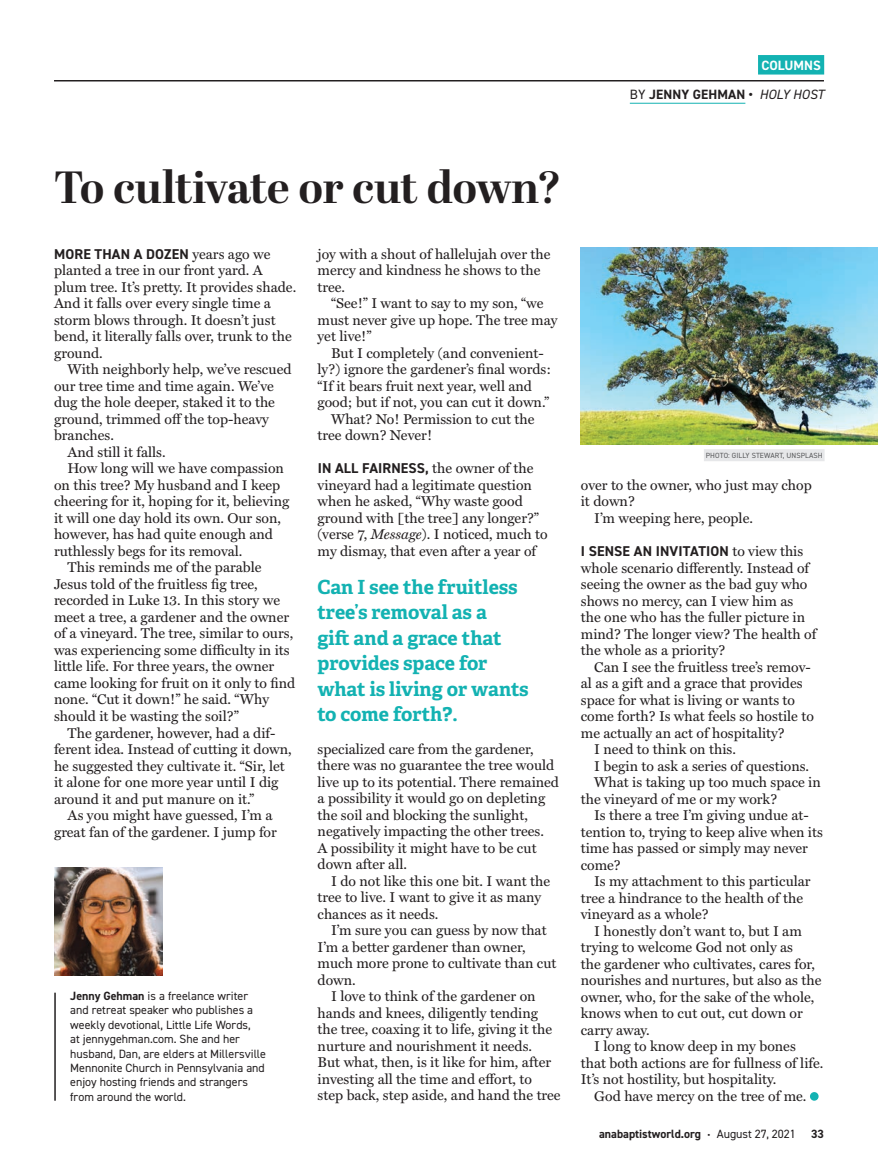
<style>
.page{position:relative;width:878px;height:1175px;background:#fff}
.page>*{position:absolute;margin:0;border:0;box-sizing:border-box;transform-origin:0 0}
.t1{font:700 45px "Abril Display";letter-spacing:-.01em;color:#231f20}
.t2{font:700 19.5px/25.5px "Adelle";letter-spacing:-.005em;color:#13b2b2}
.t3{font:14.25px/16.5px "Miller Text";color:#231f20}
.t4{font:700 13.5px "DIN2014";letter-spacing:.01em;color:#231f20}
.t5{font:700 13.5px "DIN2014";color:#fff}
.t6{font:12px/14.4px "DIN2014";color:#231f20}
.t7{font:700 12px "DIN2014";color:#231f20}
.t8{font:7.5px "DIN2014";letter-spacing:.01em;color:#57585a}
.s1{font-weight:400}
.s2{font-weight:400;font-style:italic}
.s3{font-family:"DIN2014";font-weight:700}
.s4{font-weight:700}
.s5{font-style:italic}
</style>
<div class="page">
<img style="left:580px;top:248px;width:298px;height:196px">
<hr style="left:629px;top:103px;width:116px;height:1px;background:#13b2b2">
<div style="left:758px;top:55px;width:66px;height:20px;background:#13b2b2"></div>
<div style="left:809px;top:1092px;width:9px;height:8px;background:#13b2b2;border-radius:50%"></div>
<hr style="left:54px;top:80px;width:770px;height:1px;background:#231f20">
<hr style="left:54px;top:992px;width:2px;height:108px;background:#231f20">
<img style="left:54px;top:867px;width:108px;height:108px">
<div style="left:704px;top:449px;width:120px;height:12px;background:#e6e7e9"></div>
<p class="t5" style="left:761px;top:56px;width:61px">COLUMNS</p>
<p class="t4" style="left:629px;top:85px;width:196px"><span class="s1">BY</span> JENNY GEHMAN • <span class="s2">HOLY HOST</span></p>
<p class="t1" style="left:54px;top:156px;width:509px">To cultivate or cut down?</p>
<p class="t3" style="left:54px;top:245px;width:244px"><span class="s3">MORE THAN A DOZEN</span> years ago we planted a tree in our front yard. A plum tree. It’s pretty. It provides shade.<br>And it falls over every single time a storm blows through. It doesn’t just bend, it literally falls over, trunk to the ground.</p>
<p class="t3" style="left:54px;top:360px;width:239px;text-indent:13px">With neighborly help, we’ve rescued our tree time and time again. We’ve dug the hole deeper, staked it to the ground, trimmed off the top-heavy branches.</p>
<p class="t3" style="left:67px;top:443px;width:100px">And still it falls.</p>
<p class="t3" style="left:54px;top:459px;width:237px;text-indent:13px">How long will we have compassion on this tree? My husband and I keep cheering for it, hoping for it, believing it will one day hold its own. Our son, however, has had quite enough and ruthlessly begs for its removal.</p>
<p class="t3" style="left:54px;top:558px;width:243px;text-indent:13px">This reminds me of the parable Jesus told of the fruitless fig tree, recorded in Luke 13. In this story we meet a tree, a gardener and the owner of a vineyard. The tree, similar to ours, was experiencing some difficulty in its little life. For three years, the owner came looking for fruit on it only to find none. “Cut it down!” he said. “Why should it be wasting the soil?”</p>
<p class="t3" style="left:54px;top:723px;width:239px;text-indent:13px">The gardener, however, had a dif&shy;ferent idea. Instead of cutting it down, he suggested they cultivate it. “Sir, let it alone for one more year until I dig around it and put manure on it.”</p>
<p class="t3" style="left:54px;top:806px;width:224px;text-indent:13px">As you might have guessed, I’m a great fan of the gardener. I jump for</p>
<p class="t6" style="left:70px;top:988px;width:197px"><span class="s4">Jenny Gehman</span> is a freelance writer and retreat speaker who publishes a weekly devotional, Little Life Words,<br>at jennygehman.com. She and her husband, Dan, are elders at Millersville Mennonite Church in Pennsylvania and enjoy hosting friends and strangers from around the world.</p>
<p class="t3" style="left:317px;top:244px;width:234px">joy with a shout of hallelujah over the mercy and kindness he shows to the tree.</p>
<p class="t3" style="left:317px;top:294px;width:241px;text-indent:13px">“See!” I want to say to my son, “we must never give up hope. The tree may yet live!”</p>
<p class="t3" style="left:317px;top:343px;width:235px;text-indent:13px">But I completely (and convenient&shy;ly?) ignore the gardener’s final words: “If it bears fruit next year, well and good; but if not, you can cut it down.”</p>
<p class="t3" style="left:317px;top:409px;width:218px;text-indent:13px">What? No! Permission to cut the tree down? Never!</p>
<p class="t3" style="left:317px;top:459px;width:231px"><span class="s3">IN ALL FAIRNESS,</span> the owner of the vineyard had a legitimate question when he asked, “Why waste good ground with [the tree] any longer?” (verse 7, <span class="s5">Message</span>). I noticed, much to my dismay, that even after a year of</p>
<p class="t2" style="left:317px;top:574px;width:213px">Can I see the fruitless tree’s removal as a<br>gift and a grace that provides space for what is living or wants to come forth?.</p>
<p class="t3" style="left:317px;top:739px;width:243px">specialized care from the gardener, there was no guarantee the tree would live up to its potential. There remained a possibility it would go on depleting the soil and blocking the sunlight, negatively impacting the other trees.<br>A possibility it might have to be cut down after all.</p>
<p class="t3" style="left:317px;top:871px;width:234px;text-indent:13px">I do not like this one bit. I want the tree to live. I want to give it as many chances as it needs.</p>
<p class="t3" style="left:317px;top:921px;width:240px;text-indent:13px">I’m sure you can guess by now that<br>I’m a better gardener than owner, much more prone to cultivate than cut down.</p>
<p class="t3" style="left:317px;top:987px;width:244px;text-indent:13px">I love to think of the gardener on hands and knees, diligently tending the tree, coaxing it to life, giving it the nurture and nourishment it needs.<br>But what, then, is it like for him, after investing all the time and effort, to step back, step aside, and hand the tree</p>
<p class="t8" style="left:705px;top:451px;width:118px">PHOTO: GILLY STEWART, UNSPLASH</p>
<p class="t3" style="left:580px;top:476px;width:232px">over to the owner, who just may chop it down?</p>
<p class="t3" style="left:594px;top:509px;width:160px">I’m weeping here, people.</p>
<p class="t3" style="left:580px;top:542px;width:237px"><span class="s3">I SENSE AN INVITATION</span> to view this whole scenario differently. Instead of seeing the owner as the bad guy who shows no mercy, can I view him as the one who has the fuller picture in mind? The longer view? The health of the whole as a priority?</p>
<p class="t3" style="left:580px;top:657px;width:234px;text-indent:13px">Can I see the fruitless tree’s remov&shy;al as a gift and a grace that provides space for what is living or wants to come forth? Is what feels so hostile to me actually an act of hospitality?</p>
<p class="t3" style="left:594px;top:740px;width:143px">I need to think on this.</p>
<p class="t3" style="left:594px;top:756px;width:216px">I begin to ask a series of questions.</p>
<p class="t3" style="left:580px;top:773px;width:241px;text-indent:13px">What is taking up too much space in the vineyard of me or my work?</p>
<p class="t3" style="left:580px;top:806px;width:243px;text-indent:13px">Is there a tree I’m giving undue at&shy;tention to, trying to keep alive when its time has passed or simply may never come?</p>
<p class="t3" style="left:580px;top:872px;width:231px;text-indent:13px">Is my attachment to this particular tree a hindrance to the health of the vineyard as a whole?</p>
<p class="t3" style="left:580px;top:921px;width:242px;text-indent:13px">I honestly don’t want to, but I am trying to welcome God not only as<br>the gardener who cultivates, cares for, nourishes and nurtures, but also as the owner, who, for the sake of the whole, knows when to cut out, cut down or carry away.</p>
<p class="t3" style="left:580px;top:1037px;width:244px;text-indent:13px">I long to know deep in my bones that both actions are for fullness of life.<br>It’s not hostility, but hospitality.</p>
<p class="t3" style="left:594px;top:1086px;width:214px">God have mercy on the tree of me.</p>
<p class="t7" style="left:599px;top:1125px;width:198px">anabaptistworld.org <span class="s1">• August 27, 2021</span></p>
<p class="t7" style="left:811px;top:1125px;width:14px">33</p>
</div>
